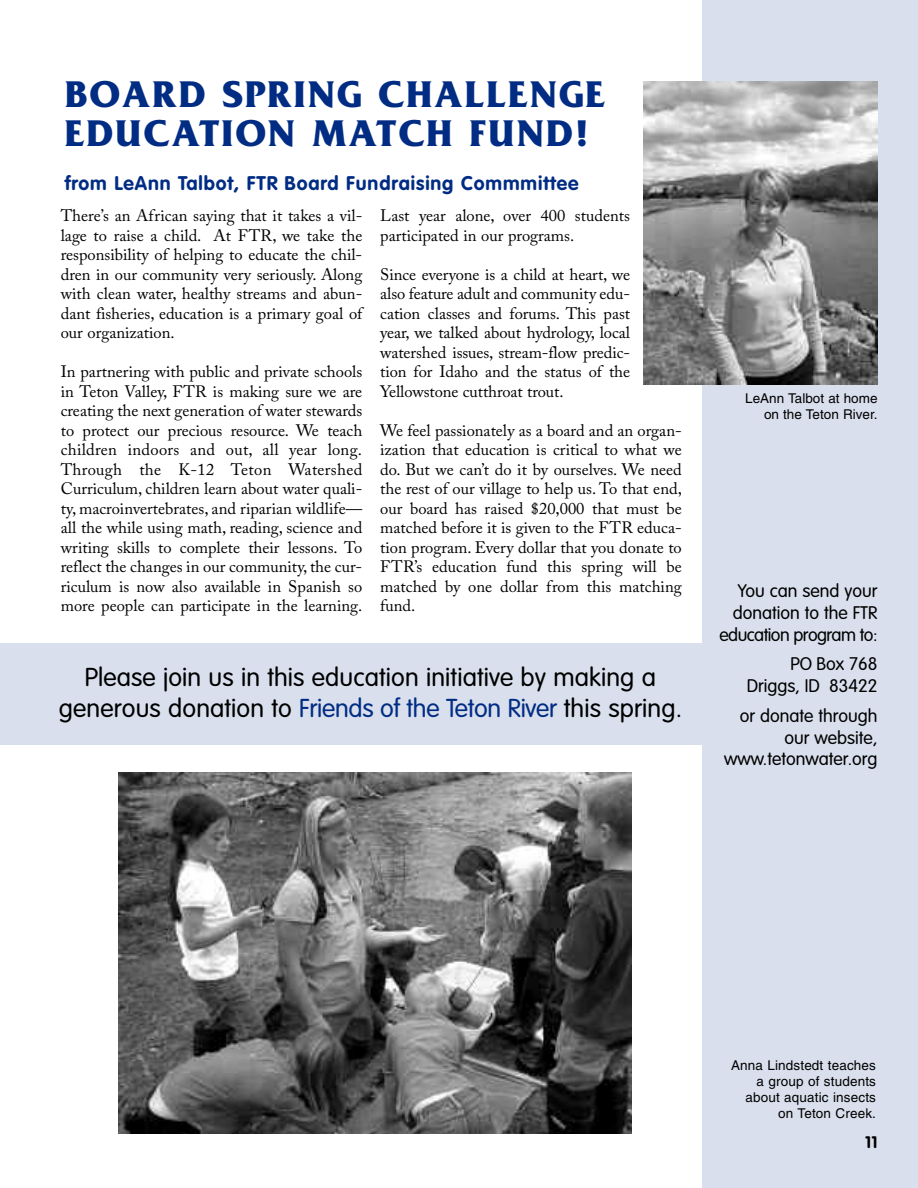
<style>
.page{position:relative;width:918px;height:1188px;background:#fff}
.page>*{position:absolute;margin:0;border:0;box-sizing:border-box;transform-origin:0 0}
.t1{font:700 39px/39px "Friz Quadrata";letter-spacing:.055em;color:#002c83}
.t2{font:300 25.5px/30.6px "VAG Rounded";letter-spacing:.005em;color:#000;text-align:center}
.t3{font:700 19.5px "VAG Rounded";letter-spacing:.045em;color:#002c83}
.t4{font:300 18px/21.6px "VAG Rounded";color:#000;text-align:right}
.t5{font:16.5px/19.5px "Adobe Caslon Pro";color:#000;text-align:justify}
.t6{font:700 16.5px "VAG Rounded";color:#000}
.t7{font:13.5px/16.2px "Helvetica";letter-spacing:.01em;color:#000;text-align:right}
.s1{color:#002c83}
</style>
<div class="page">
<div style="left:702px;top:0;width:216px;height:1188px;background:#d9dfec"></div>
<div style="left:0;top:644px;width:918px;height:101px;background:#d9dfec"></div>
<img style="left:119px;top:773px;width:513px;height:361px">
<img style="left:644px;top:81px;width:234px;height:304px">
<h1 class="t1" style="left:65px;top:74px;width:542px">BOARD SPRING CHALLENGE<br>EDUCATION MATCH FUND!</h1>
<p class="t3" style="left:65px;top:175px;width:515px">from LeAnn Talbot, FTR Board Fundraising Commmittee</p>
<p class="t5" style="left:61px;top:208px;width:303px">There’s an African saying that it takes a vil&shy;lage to raise a child. At FTR, we take the responsibility of helping to educate the chil&shy;dren in our community very seriously. Along with clean water, healthy streams and abun&shy;dant fisheries, education is a primary goal of our organization.</p>
<p class="t5" style="left:61px;top:364px;width:303px">In partnering with public and private schools in Teton Valley, FTR is making sure we are creating the next generation of water stewards to protect our precious resource. We teach children indoors and out, all year long.<br>Through the K-12 Teton Watershed Curriculum, children learn about water quali&shy;ty, macroinvertebrates, and riparian wildlife— all the while using math, reading, science and writing skills to complete their lessons. To reflect the changes in our community, the cur&shy;riculum is now also available in Spanish so more people can participate in the learning.</p>
<p class="t5" style="left:380px;top:208px;width:251px">Last year alone, over 400 students participated in our programs.</p>
<p class="t5" style="left:380px;top:267px;width:251px">Since everyone is a child at heart, we also feature adult and community edu&shy;cation classes and forums. This past year, we talked about hydrology, local watershed issues, stream-flow predic&shy;tion for Idaho and the status of the Yellowstone cutthroat trout.</p>
<p class="t5" style="left:380px;top:423px;width:303px">We feel passionately as a board and an organ&shy;ization that education is critical to what we do. But we can’t do it by ourselves. We need the rest of our village to help us. To that end, our board has raised $20,000 that must be matched before it is given to the FTR educa&shy;tion program. Every dollar that you donate to FTR’s education fund this spring will be matched by one dollar from this matching fund.</p>
<h2 class="t2" style="left:59px;top:664px;width:625px">Please join us in this education initiative by making a generous donation to <span class="s1">Friends of the Teton River</span> this spring.</h2>
<p class="t7" style="left:745px;top:391px;width:134px">LeAnn Talbot at home on the Teton River.</p>
<p class="t4" style="left:720px;top:582px;width:160px">You can send your donation to the FTR education program to:</p>
<p class="t4" style="left:747px;top:655px;width:132px">PO Box 768<br>Driggs, ID 83422</p>
<p class="t4" style="left:724px;top:706px;width:155px">or donate through our website, www.tetonwater.org</p>
<p class="t7" style="left:731px;top:1058px;width:146px">Anna Lindstedt teaches a group of students about aquatic insects on Teton Creek.</p>
<p class="t6" style="left:865px;top:1135px;width:14px">11</p>
</div>
